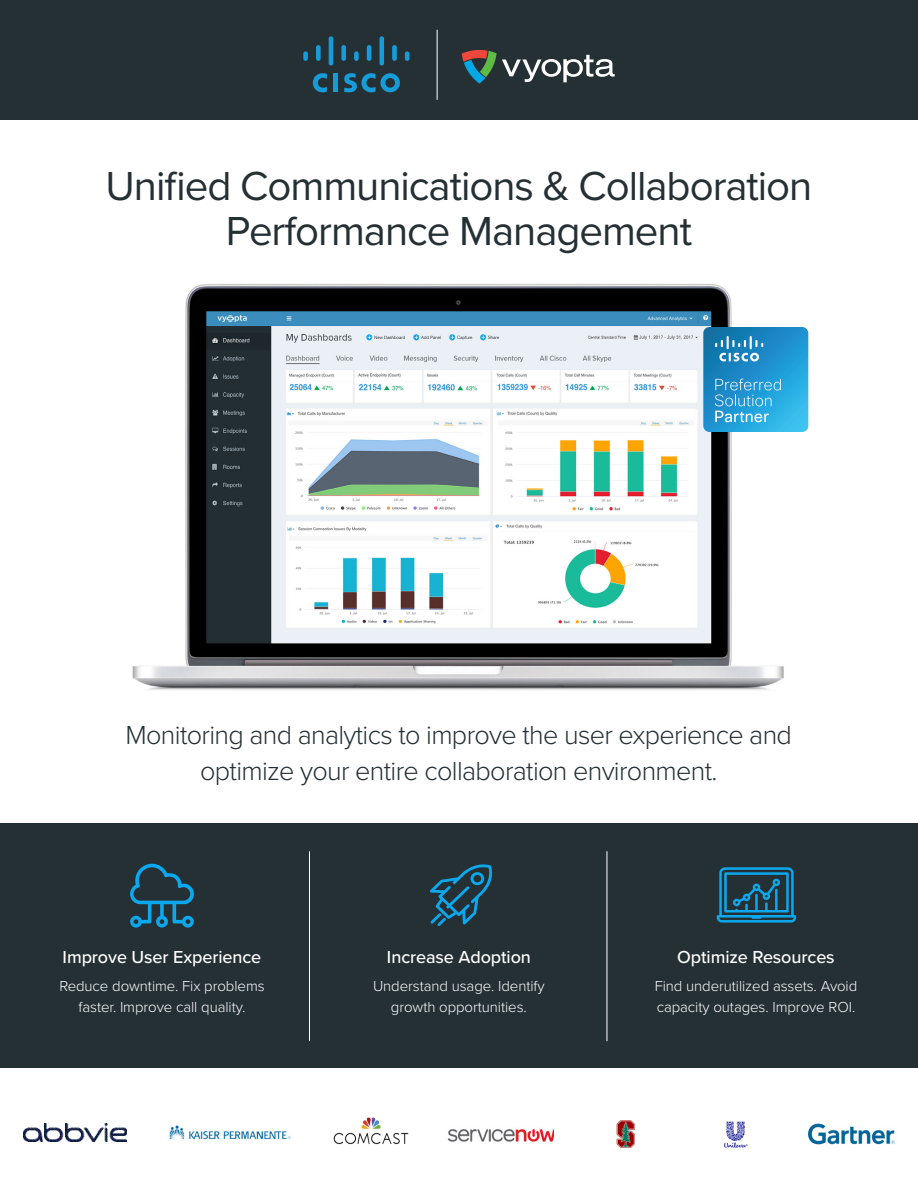
<style>
.page{position:relative;width:918px;height:1188px;background:#fff}
.page>*{position:absolute;margin:0;border:0;box-sizing:border-box;transform-origin:0 0}
.t1{font:42px/45px "Proxima Nova";letter-spacing:-.025em;color:#253035;text-align:center}
.t2{font:300 27px "Proxima Nova";letter-spacing:-.025em;color:#253035}
.t3{font:500 18px "Proxima Nova";letter-spacing:-.005em;color:#fff}
.t4{font:300 15px/21px "Proxima Nova";letter-spacing:-.005em;color:#fff;text-align:center}
</style>
<div class="page">
<div style="left:0;top:0;width:918px;height:119px;background:#253035"></div>
<img style="left:132px;top:284px;width:652px;height:406px">
<img style="left:169px;top:1117px;width:240px;height:28px">
<img style="left:447px;top:1129px;width:107px;height:13px">
<img style="left:616px;top:1120px;width:19px;height:28px">
<img style="left:724px;top:1121px;width:24px;height:27px">
<img style="left:808px;top:1123px;width:87px;height:22px">
<div style="left:0;top:824px;width:918px;height:244px;background:#253035"></div>
<hr style="left:309px;top:851px;width:1px;height:190px;background:#fff">
<hr style="left:607px;top:851px;width:1px;height:190px;background:#fff">
<svg style="left:717px;top:867px;width:79px;height:56px"></svg>
<svg style="left:130px;top:864px;width:64px;height:64px"></svg>
<svg style="left:430px;top:864px;width:62px;height:62px"></svg>
<svg style="left:703px;top:327px;width:105px;height:105px;background:#309cd2"></svg>
<img style="left:24px;top:1124px;width:102px;height:18px">
<svg style="left:462px;top:50px;width:153px;height:34px"></svg>
<svg style="left:312px;top:73px;width:15px;height:20px"></svg>
<div style="left:333px;top:74px;width:5px;height:18px;background:#169cd8"></div>
<svg style="left:303px;top:51px;width:5px;height:10px"></svg>
<svg style="left:316px;top:45px;width:5px;height:16px"></svg>
<svg style="left:329px;top:36px;width:4px;height:29px"></svg>
<svg style="left:341px;top:45px;width:5px;height:16px"></svg>
<svg style="left:354px;top:51px;width:5px;height:10px"></svg>
<svg style="left:367px;top:45px;width:4px;height:16px"></svg>
<svg style="left:379px;top:36px;width:5px;height:29px"></svg>
<svg style="left:392px;top:45px;width:5px;height:16px"></svg>
<svg style="left:405px;top:51px;width:4px;height:10px"></svg>
<svg style="left:344px;top:73px;width:56px;height:20px"></svg>
<hr style="left:437px;top:30px;width:1px;height:70px;background:#fff">
<div style="left:625px;top:353px;width:34px;height:11px;background:#ebf0f6"></div>
<p class="t1" style="left:106px;top:162px;width:708px">Unified Communications &amp; Collaboration<br>Performance Management</p>
<p class="t2" style="left:126px;top:715px;width:668px">Monitoring and analytics to improve the user experience and</p>
<p class="t2" style="left:200px;top:751px;width:519px">optimize your entire collaboration environment.</p>
<p class="t3" style="left:63px;top:943px;width:200px">Improve User Experience</p>
<p class="t4" style="left:59px;top:975px;width:207px">Reduce downtime. Fix problems faster. Improve call quality.</p>
<p class="t3" style="left:387px;top:943px;width:146px">Increase Adoption</p>
<p class="t4" style="left:373px;top:975px;width:173px">Understand usage. Identify growth opportunities.</p>
<p class="t3" style="left:677px;top:943px;width:159px">Optimize Resources</p>
<p class="t4" style="left:655px;top:975px;width:204px;text-align:left">Find underutilized assets. Avoid capacity outages. Improve ROI.</p>
</div>
